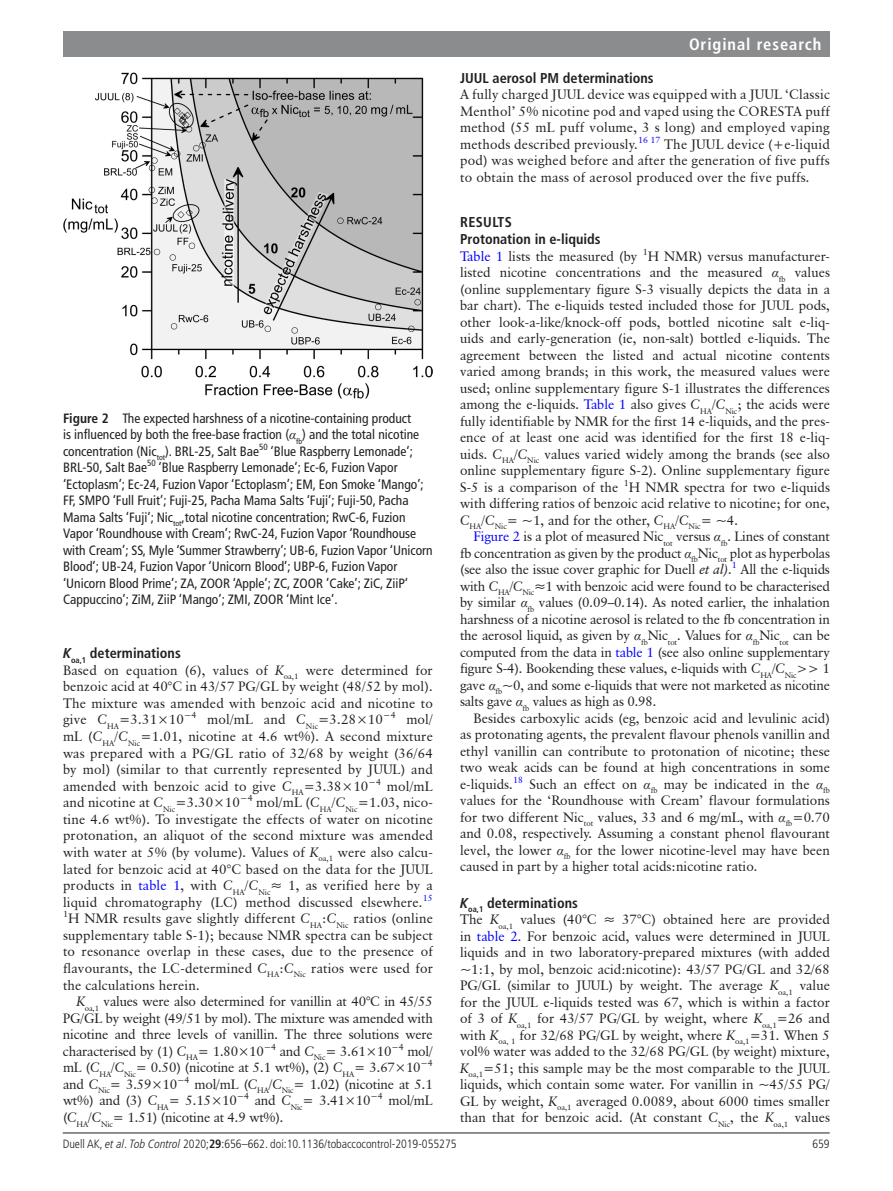
<style>
.page{position:relative;width:893px;height:1191px;background:#fff}
.page>*{position:absolute;margin:0;border:0;box-sizing:border-box;transform-origin:0 0}
.t1{font:700 condensed 16.5px "Frutiger LT Pro";letter-spacing:.055em;color:#fff}
.t2{font:700 condensed 14.25px/17.2px "Frutiger LT Pro";color:#231f20}
.t3{font:13.5px/16.5px "Classical Garamond BT";color:#231f20;text-align:justify}
.t4{font:condensed 13.5px/16.5px "Frutiger LT Pro";color:#231f20}
.t5{font:300 condensed 12px "Frutiger LT Pro";color:#231f20}
.t6{font:9px "Classical Garamond BT";color:#231f20}
.t7{font:9px "Classical Garamond BT";color:#00f}
.s1{font-weight:700}
.s2{font-family:"Times New Roman";font-style:italic;font-stretch:normal}
.s3{font-style:italic}
.s4{color:#00f}
.s5{font-family:"Times New Roman";font-style:italic}
</style>
<div class="page">
<hr style="left:63px;top:1132px;width:767px;height:1px;background:#231f20">
<div style="left:63px;top:31px;width:767px;height:25px;background:#8a8c8e"></div>
<img style="left:63px;top:72px;width:370px;height:327px">
<p class="t4" style="left:63px;top:410px;width:371px"><span class="s1">Figure 2</span> The expected harshness of a nicotine-containing product<br>is influenced by both the free-base fraction (<span class="s2">α</span><sub>fb</sub>) and the total nicotine concentration (Nic<sub>tot</sub>). BRL-25, Salt Bae<sup>50</sup> ‘Blue Raspberry Lemonade’; BRL-50, Salt Bae<sup>50</sup> ‘Blue Raspberry Lemonade’; Ec-6, Fuzion Vapor ‘Ectoplasm’; Ec-24, Fuzion Vapor ‘Ectoplasm’; EM, Eon Smoke ‘Mango’; FF, SMPO ‘Full Fruit’; Fuji-25, Pacha Mama Salts ‘Fuji’; Fuji-50, Pacha Mama Salts ‘Fuji’; Nic<sub>tot</sub>,total nicotine concentration; RwC-6, Fuzion Vapor ‘Roundhouse with Cream’; RwC-24, Fuzion Vapor ‘Roundhouse with Cream’; SS, Myle ‘Summer Strawberry’; UB-6, Fuzion Vapor ‘Unicorn Blood’; UB-24, Fuzion Vapor ‘Unicorn Blood’; UBP-6, Fuzion Vapor ‘Unicorn Blood Prime’; ZA, ZOOR ‘Apple’; ZC, ZOOR ’Cake’; ZiC, ZiiP‘ Cappuccino’; ZiM, ZiiP ‘Mango’; ZMI, ZOOR ‘Mint Ice’.</p>
<p class="t2" style="left:63px;top:644px;width:119px"><span class="s3">K</span><sub>oa,1</sub> determinations</p>
<p class="t3" style="left:63px;top:661px;width:371px">Based on equation (6), values of <span class="s3">K</span><sub>oa,1</sub> were determined for benzoic acid at 40°C in 43/57 PG/GL by weight (48/52 by mol).<br>The mixture was amended with benzoic acid and nicotine to give <span class="s3">C</span><sub>HA</sub>=3.31×10<sup>−4</sup> mol/mL and <span class="s3">C</span><sub>Nic</sub>=3.28×10<sup>−4</sup> mol/ mL (<span class="s3">C</span><sub>HA</sub>/<span class="s3">C</span><sub>Nic</sub>=1.01, nicotine at 4.6 wt%). A second mixture was prepared with a PG/GL ratio of 32/68 by weight (36/64 by mol) (similar to that currently represented by JUUL) and amended with benzoic acid to give <span class="s3">C</span><sub>HA</sub>=3.38×10<sup>−4</sup> mol/mL and nicotine at <span class="s3">C</span><sub>Nic</sub>=3.30×10</p>
<p class="t6" style="left:240px;top:792px;width:14px">−4</p>
<p class="t3" style="left:63px;top:794px;width:371px;text-indent:193px">mol/mL (<span class="s3">C</span><sub>HA</sub>/<span class="s3">C</span><sub>Nic</sub>=1.03, nico&shy;tine 4.6 wt%). To investigate the effects of water on nicotine protonation, an aliquot of the second mixture was amended with water at 5% (by volume). Values of <span class="s3">K</span><sub>oa,1</sub> were also calcu&shy;lated for benzoic acid at 40°C based on the data for the JUUL products in <span class="s4">table 1</span>, with <span class="s3">C</span><sub>HA</sub>/<span class="s3">C</span><sub>Nic</sub>≈ 1, as verified here by a liquid chromatography (LC) method discussed elsewhere.</p>
<p class="t7" style="left:423px;top:892px;width:12px">15</p>
<p class="t6" style="left:63px;top:908px;width:6px">1</p>
<p class="t3" style="left:63px;top:910px;width:371px;text-indent:5px">H NMR results gave slightly different <span class="s3">C</span><sub>HA</sub>:<span class="s3">C</span><sub>Nic</sub> ratios (online supplementary table S-1); because NMR spectra can be subject to resonance overlap in these cases, due to the presence of flavourants, the LC-determined <span class="s3">C</span><sub>HA</sub>:<span class="s3">C</span><sub>Nic</sub> ratios were used for the calculations herein.</p>
<p class="t3" style="left:63px;top:993px;width:371px;text-indent:14px"><span class="s3">K</span><sub>oa,1</sub> values were also determined for vanillin at 40°C in 45/55<br>PG/GL by weight (49/51 by mol). The mixture was amended with nicotine and three levels of vanillin. The three solutions were characterised by (1) <span class="s3">C</span><sub>HA</sub>= 1.80×10</p>
<p class="t6" style="left:264px;top:1041px;width:14px">−4</p>
<p class="t3" style="left:280px;top:1042px;width:113px">and <span class="s3">C</span><sub>Nic</sub>= 3.61×10</p>
<p class="t6" style="left:391px;top:1041px;width:14px">−4</p>
<p class="t3" style="left:63px;top:1042px;width:371px;text-indent:344px">mol/ mL (<span class="s3">C</span><sub>HA</sub>/<span class="s3">C</span><sub>Nic</sub>= 0.50) (nicotine at 5.1 wt%), (2) <span class="s3">C</span><sub>HA</sub>= 3.67×10</p>
<p class="t6" style="left:421px;top:1057px;width:14px">−4</p>
<p class="t3" style="left:63px;top:1075px;width:116px">and <span class="s3">C</span><sub>Nic</sub>= 3.59×10</p>
<p class="t6" style="left:177px;top:1074px;width:14px">−4</p>
<p class="t3" style="left:63px;top:1075px;width:371px;text-indent:131px">mol/mL (<span class="s3">C</span><sub>HA</sub>/<span class="s3">C</span><sub>Nic</sub>= 1.02) (nicotine at 5.1 wt%) and (3) <span class="s3">C</span><sub>HA</sub>= 5.15×10<sup>−4</sup> and <span class="s3">C</span><sub>Nic</sub>= 3.41×10<sup>−4</sup> mol/mL (<span class="s3">C</span><sub>HA</sub>/<span class="s3">C</span><sub>Nic</sub>= 1.51) (nicotine at 4.9 wt%).</p>
<p class="t1" style="left:689px;top:34px;width:134px">Original research</p>
<p class="t2" style="left:460px;top:69px;width:195px">JUU L aerosol PM determinations</p>
<p class="t3" style="left:460px;top:86px;width:371px">A fully charged JUUL device was equipped with a JUUL ‘Classic Menthol’ 5% nicotine pod and vaped using the CORESTA puff method (55 mL puff volume, 3 s long) and employed vaping methods described previously.<sup>16</sup> <sup>17</sup> The JUUL device (+e-liquid pod) was weighed before and after the generation of five puffs to obtain the mass of aerosol produced over the five puffs.</p>
<p class="t2" style="left:460px;top:213px;width:142px">Results<br>Protonation in e-liquids</p>
<p class="t3" style="left:460px;top:247px;width:179px"><span class="s4">Table 1</span> lists the measured (by</p>
<p class="t6" style="left:643px;top:246px;width:6px">1</p>
<p class="t3" style="left:460px;top:247px;width:371px;text-indent:188px">H NMR) versus manufacturer&shy;listed nicotine concentrations and the measured <span class="s5">α</span><sub>fb</sub> values (online supplementary figure S-3 visually depicts the data in a bar chart). The e-liquids tested included those for JUUL pods, other look-a-like/knock-off pods, bottled nicotine salt e-liq&shy;uids and early-generation (ie, non-salt) bottled e-liquids. The agreement between the listed and actual nicotine contents varied among brands; in this work, the measured values were used; online supplementary figure S-1 illustrates the differences among the e-liquids. <span class="s4">Table 1</span> also gives <span class="s3">C</span><sub>HA</sub>/<span class="s3">C</span><sub>Nic</sub>; the acids were fully identifiable by NMR for the first 14 e-liquids, and the pres&shy;ence of at least one acid was identified for the first 18 e-liq&shy;uids. <span class="s3">C</span><sub>HA</sub>/<span class="s3">C</span><sub>Nic</sub> values varied widely among the brands (see also online supplementary figure S-2). Online supplementary figure S-5 is a comparison of the <sup>1</sup>H NMR spectra for two e-liquids with differing ratios of benzoic acid relative to nicotine; for one, <span class="s3">C</span><sub>HA</sub>/<span class="s3">C</span><sub>Nic</sub>= ~1, and for the other, <span class="s3">C</span><sub>HA</sub>/<span class="s3">C</span><sub>Nic</sub>= ~4.</p>
<p class="t3" style="left:460px;top:528px;width:371px;text-indent:14px"><span class="s4">Figure 2</span> is a plot of measured Nic<sub>tot</sub> versus <span class="s5">α</span><sub>fb</sub>. Lines of constant fb concentration as given by the product <span class="s5">α</span><sub>fb</sub>Nic<sub>tot</sub> plot as hyperbolas (see also the issue cover graphic for Duell <span class="s3">et al)</span>.<sup>1</sup> All the e-liquids with <span class="s3">C</span><sub>HA</sub>/<span class="s3">C</span><sub>Nic</sub>≈1 with benzoic acid were found to be characterised by similar <span class="s5">α</span><sub>fb</sub> values (0.09–0.14). As noted earlier, the inhalation harshness of a nicotine aerosol is related to the fb concentration in the aerosol liquid, as given by <span class="s5">α</span><sub>fb</sub>Nic<sub>tot</sub>. Values for <span class="s5">α</span><sub>fb</sub>Nic<sub>tot</sub> can be computed from the data in <span class="s4">table 1</span> (see also online supplementary figure S-4). Bookending these values, e-liquids with <span class="s3">C</span><sub>HA</sub>/<span class="s3">C</span><sub>Nic</sub>&gt;&gt; 1 gave <span class="s5">α</span><sub>fb</sub>~0, and some e-liquids that were not marketed as nicotine salts gave <span class="s5">α</span><sub>fb</sub> values as high as 0.98.</p>
<p class="t3" style="left:460px;top:709px;width:371px;text-indent:14px">Besides carboxylic acids (eg, benzoic acid and levulinic acid) as protonating agents, the prevalent flavour phenols vanillin and ethyl vanillin can contribute to protonation of nicotine; these two weak acids can be found at high concentrations in some e-liquids.<sup>18</sup> Such an effect on <span class="s5">α</span><sub>fb</sub> may be indicated in the <span class="s5">α</span><sub>fb </sub>values for the ‘Roundhouse with Cream’ flavour formulations for two different Nic<sub>tot</sub> values, 33 and 6 mg/mL, with <span class="s5">α</span><sub>fb</sub>=0.70 and 0.08, respectively. Assuming a constant phenol flavourant level, the lower <span class="s5">α</span><sub>fb</sub> for the lower nicotine-level may have been caused in part by a higher total acids:nicotine ratio.</p>
<p class="t2" style="left:460px;top:894px;width:119px"><span class="s3">K</span><sub>oa,1</sub> determinations</p>
<p class="t3" style="left:460px;top:911px;width:371px">The <span class="s3">K</span><sub>oa,1</sub> values (40°C ≈ 37°C) obtained here are provided in <span class="s4">table 2</span>. For benzoic acid, values were determined in JUUL liquids and in two laboratory-prepared mixtures (with added ~1:1, by mol, benzoic acid:nicotine): 43/57 PG/GL and 32/68<br>PG/GL (similar to JUUL) by weight. The average <span class="s3">K</span><sub>oa,1</sub> value for the JUUL e-liquids tested was 67, which is within a factor of 3 of <span class="s3">K</span><sub>oa,1</sub> for 43/57 PG/GL by weight, where <span class="s3">K</span><sub>oa,1</sub>=26 and with <span class="s3">K</span><sub>oa,</sub> <sub>1</sub> for 32/68 PG/GL by weight, where <span class="s3">K</span><sub>oa,1</sub>=31. When 5 vol% water was added to the 32/68 PG/GL (by weight) mixture, <span class="s3">K</span><sub>oa,1</sub>=51; this sample may be the most comparable to the JUUL liquids, which contain some water. For vanillin in ~45/55 PG/ GL by weight, <span class="s3">K</span><sub>oa,1</sub> averaged 0.0089, about 6000 times smaller than that for benzoic acid. (At constant <span class="s3">C</span><sub>Nic</sub>, the <span class="s3">K</span><sub>oa,1</sub> values</p>
<p class="t5" style="left:63px;top:1136px;width:395px">Duell AK, <span class="s3">et al</span>. <span class="s3">Tob Control</span> 2020;<span class="s1">29</span>:656–662. doi:10.1136/tobaccocontrol-2019-055275</p>
<p class="t5" style="left:812px;top:1136px;width:19px">659</p>
</div>
